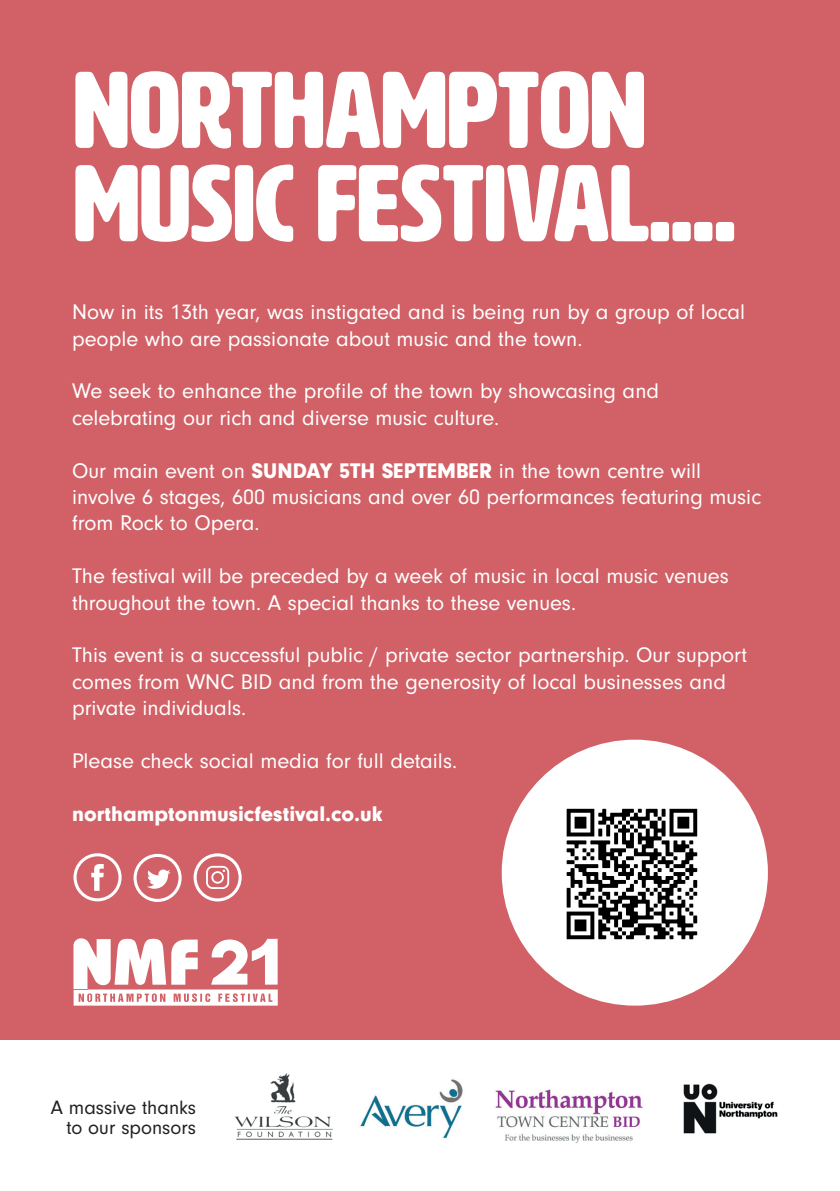
<style>
.page{position:relative;width:840px;height:1191px;background:#fff}
.page>*{position:absolute;margin:0;border:0;box-sizing:border-box;transform-origin:0 0}
.t1{font:107.2px/93.2px "HWT Artz";color:#fff}
.t2{font:22px/26.4px "Neuzeit Gro";color:#fff}
.t3{font:900 22px "Neuzeit Gro";color:#fff}
.t4{font:20px/20px "Neuzeit Gro";color:#231f20;text-align:right}
.s1{font-weight:900}
</style>
<div class="page">
<div style="left:0;top:0;width:839px;height:1191px;background:#d16166"></div>
<div style="left:501px;top:739px;width:266px;height:266px;background:#fff;border-radius:50%"></div>
<img style="left:566px;top:808px;width:132px;height:132px">
<svg style="left:73px;top:938px;width:204px;height:67px"></svg>
<svg style="left:133px;top:854px;width:48px;height:48px"></svg>
<svg style="left:193px;top:853px;width:48px;height:48px"></svg>
<svg style="left:73px;top:853px;width:48px;height:48px"></svg>
<div style="left:0;top:1040px;width:839px;height:151px;background:#fff"></div>
<img style="left:360px;top:1079px;width:103px;height:60px">
<img style="left:495px;top:1089px;width:148px;height:54px">
<img style="left:683px;top:1083px;width:95px;height:51px">
<img style="left:235px;top:1073px;width:98px;height:67px">
<h1 class="t1" style="left:73px;top:65px;width:663px">NORTHAMPTON<br>MUSIC FESTIVAL....</h1>
<p class="t2" style="left:72px;top:299px;width:674px">Now in its 13th year, was instigated and is being run by a group of local people who are passionate about music and the town.</p>
<p class="t2" style="left:72px;top:378px;width:588px">We seek to enhance the profile of the town by showcasing and celebrating our rich and diverse music culture.</p>
<p class="t2" style="left:72px;top:457px;width:690px">Our main event on <span class="s1">SUNDAY 5TH SEPTEMBER</span> in the town centre will involve 6 stages, 600 musicians and over 60 performances featuring music from Rock to Opera.</p>
<p class="t2" style="left:72px;top:563px;width:658px">The festival will be preceded by a week of music in local music venues throughout the town. A special thanks to these venues.</p>
<p class="t2" style="left:72px;top:642px;width:676px">This event is a successful public / private sector partnership. Our support comes from WNC BID and from the generosity of local businesses and private individuals.</p>
<p class="t2" style="left:72px;top:748px;width:386px">Please check social media for full details.</p>
<p class="t3" style="left:72px;top:801px;width:312px">northamptonmusicfestival.co.uk</p>
<p class="t4" style="left:51px;top:1098px;width:147px">A massive thanks to our sponsors</p>
</div>
